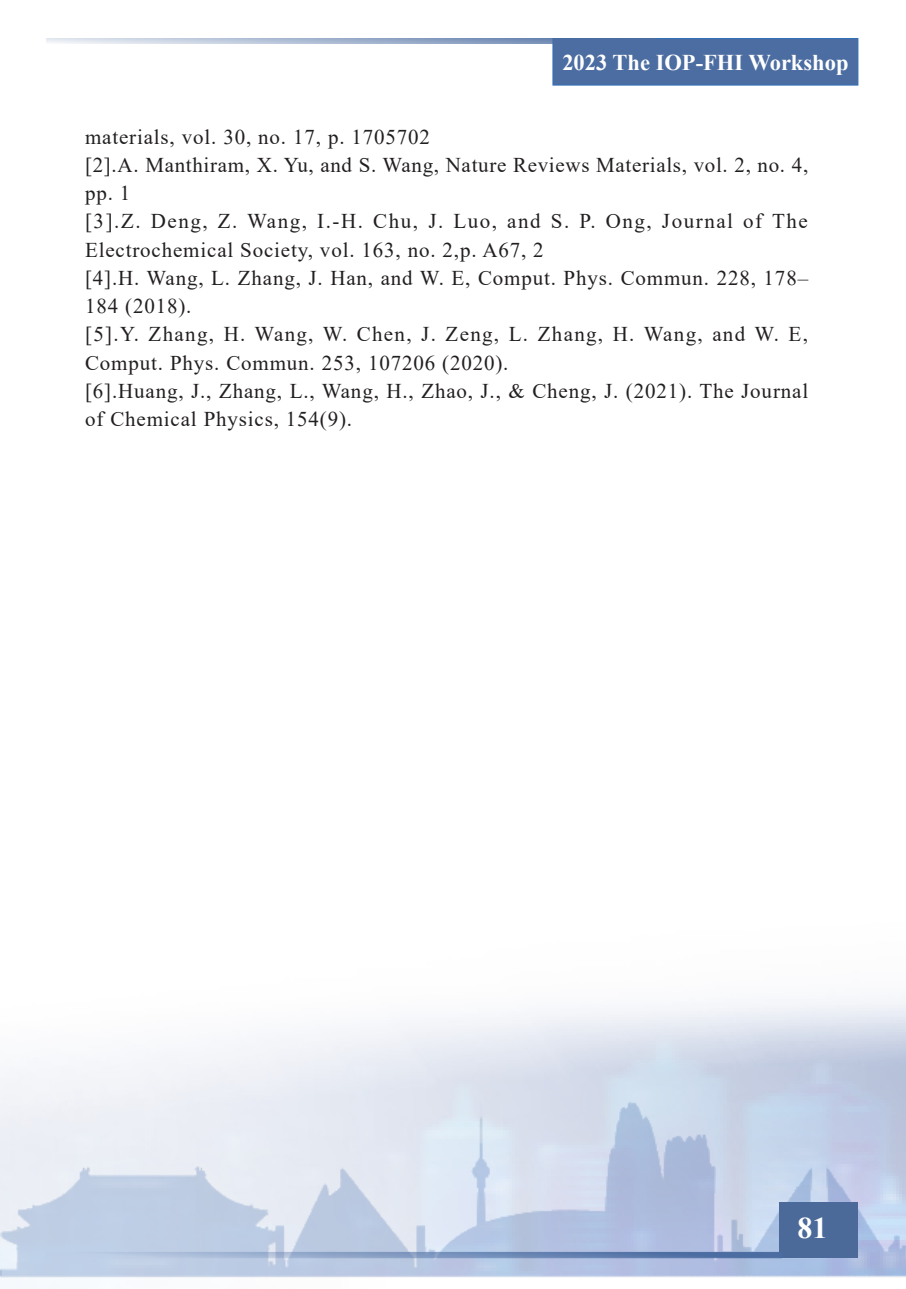
<style>
.page{position:relative;width:906px;height:1289px;background:#fff}
.page>*{position:absolute;margin:0;border:0;box-sizing:border-box;transform-origin:0 0}
.t1{font:700 30px "Times New Roman";color:#fff}
.t2{font:700 22.5px "Times New Roman";color:#fff}
.t3{font:21px/28.2px "Times New Roman";letter-spacing:.04em;color:#231f20}
</style>
<div class="page">
<img style="left:64px;top:999px;width:842px;height:279px">
<img style="left:0;top:1069px;width:64px;height:209px">
<div style="left:779px;top:1201px;width:79px;height:56px;background:#4b6a99"></div>
<div style="left:553px;top:38px;width:305px;height:47px;background:#4c6da1;border:1px solid #3170b7"></div>
<svg style="left:46px;top:38px;width:611px;height:6px"></svg>
<svg style="left:46px;top:1252px;width:733px;height:5px;background:#819ac0"></svg>
<p class="t2" style="left:562px;top:46px;width:288px">2023 The IOP-FHI Workshop</p>
<p class="t3" style="left:85px;top:122px;width:346px">materials, vol. 30, no. 17, p. 1705702</p>
<p class="t3" style="left:85px;top:150px;width:725px">[2].A. Manthiram, X. Yu, and S. Wang, Nature Reviews Materials, vol. 2, no. 4, pp. 1</p>
<p class="t3" style="left:85px;top:207px;width:724px">[3].Z. Deng, Z. Wang, I.-H. Chu, J. Luo, and S. P. Ong, Journal of The<br>Electrochemical Society, vol. 163, no. 2,p. A67, 2</p>
<p class="t3" style="left:85px;top:263px;width:724px">[4].H. Wang, L. Zhang, J. Han, and W. E, Comput. Phys. Commun. 228, 178–<br>184 (2018).</p>
<p class="t3" style="left:85px;top:319px;width:724px">[5].Y. Zhang, H. Wang, W. Chen, J. Zeng, L. Zhang, H. Wang, and W. E,<br>Comput. Phys. Commun. 253, 107206 (2020).</p>
<p class="t3" style="left:85px;top:376px;width:724px">[6].Huang, J., Zhang, L., Wang, H., Zhao, J., &amp; Cheng, J. (2021). The Journal of Chemical Physics, 154(9).</p>
<h1 class="t1" style="left:797px;top:1205px;width:31px">81</h1>
</div>
